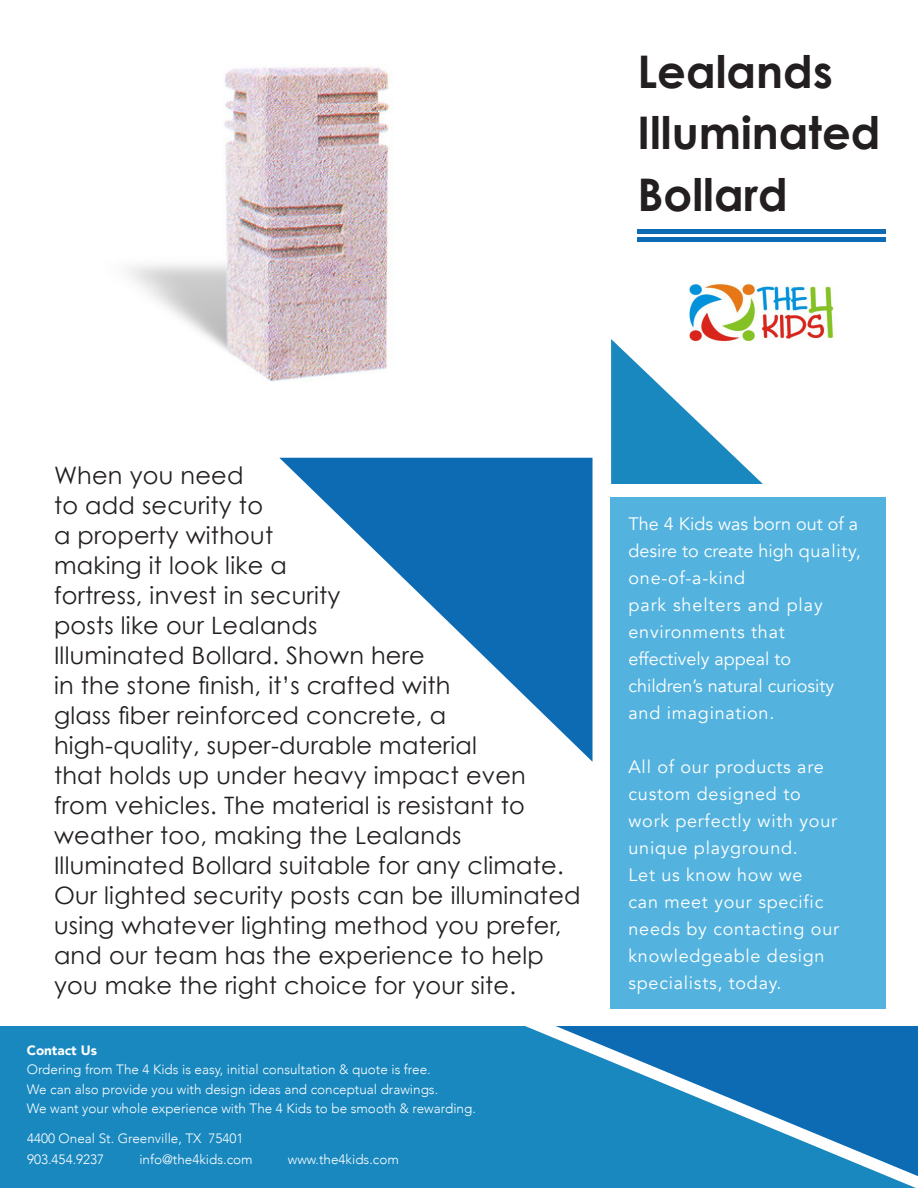
<style>
.page{position:relative;width:918px;height:1188px;background:#fff}
.page>*{position:absolute;margin:0;border:0;box-sizing:border-box;transform-origin:0 0}
.t1{font:700 45px/61.5px "Century Gothic";color:#231f20}
.t2{font:24px/30px "Century Gothic";letter-spacing:.01em;color:#231f20}
.t3{font:18px/27px "Avenir";letter-spacing:.04em;color:#fff}
.t4{font:18px/27px "Avenir";color:#fff}
.t5{font:300 13.5px "Avenir";color:#fff}
.t6{font:900 13.5px "Avenir";color:#fff}
</style>
<div class="page">
<div style="left:611px;top:497px;width:275px;height:512px;background:#53b3de"></div>
<svg style="left:279px;top:458px;width:314px;height:304px"></svg>
<hr style="left:638px;top:229px;width:248px;height:4px;background:#0c6bb3">
<hr style="left:638px;top:238px;width:248px;height:4px;background:#0c6bb3">
<img style="left:689px;top:283px;width:146px;height:56px">
<img style="left:128px;top:67px;width:265px;height:315px">
<svg style="left:611px;top:339px;width:152px;height:145px"></svg>
<div style="left:0;top:1026px;width:916px;height:162px;background:#1888bf"></div>
<svg style="left:556px;top:1026px;width:362px;height:150px;background:#2483be"></svg>
<p class="t1" style="left:638px;top:40px;width:244px">Lealands<br>Illuminated<br>Bollard</p>
<p class="t2" style="left:54px;top:460px;width:288px">When you need<br>to add security to<br>a property without making it look like a fortress, invest in security posts like our Lealands</p>
<p class="t2" style="left:54px;top:640px;width:424px">Illuminated Bollard. Shown here<br>in the stone finish, it’s crafted with glass fiber reinforced concrete, a high-quality, super-durable material</p>
<p class="t2" style="left:54px;top:760px;width:473px;text-align:justify">that holds up under heavy impact even from vehicles. The material is resistant to weather too, making the Lealands</p>
<p class="t2" style="left:54px;top:850px;width:528px">Illuminated Bollard suitable for any climate.<br>Our lighted security posts can be illuminated using whatever lighting method you prefer, and our team has the experience to help</p>
<p class="t2" style="left:54px;top:970px;width:464px">you make the right choice for your site.</p>
<p class="t6" style="left:27px;top:1039px;width:72px">Contact Us</p>
<p class="t5" style="left:27px;top:1062px;width:406px">Ordering from The 4 Kids is easy, initial consultation &amp; quote is free.</p>
<p class="t5" style="left:27px;top:1081px;width:413px">We can also provide you with design ideas and conceptual drawings.</p>
<p class="t5" style="left:27px;top:1101px;width:451px">We want your whole experience with The 4 Kids to be smooth &amp; rewarding.</p>
<p class="t5" style="left:27px;top:1130px;width:218px">4400 Oneal St. Greenville, TX 75401</p>
<p class="t5" style="left:27px;top:1151px;width:79px">903.454.9237</p>
<p class="t5" style="left:139px;top:1151px;width:115px">info@the4kids.com</p>
<p class="t5" style="left:288px;top:1151px;width:113px">www.the4kids.com</p>
<p class="t4" style="left:629px;top:510px;width:234px">The 4 Kids was born out of a desire to create high quality, one-of-a-kind</p>
<p class="t3" style="left:629px;top:591px;width:196px">park shelters and play</p>
<p class="t3" style="left:629px;top:618px;width:158px">environments that</p>
<p class="t4" style="left:629px;top:645px;width:164px">effectively appeal to</p>
<p class="t4" style="left:629px;top:672px;width:207px">children’s natural curiosity and imagination.</p>
<p class="t3" style="left:629px;top:753px;width:197px">All of our products are custom designed to</p>
<p class="t3" style="left:629px;top:807px;width:210px">work perfectly with your unique playground.</p>
<p class="t3" style="left:629px;top:861px;width:175px">Let us know how we</p>
<p class="t3" style="left:629px;top:888px;width:212px">can meet your specific needs by contacting our knowledgeable design specialists, today.</p>
</div>
